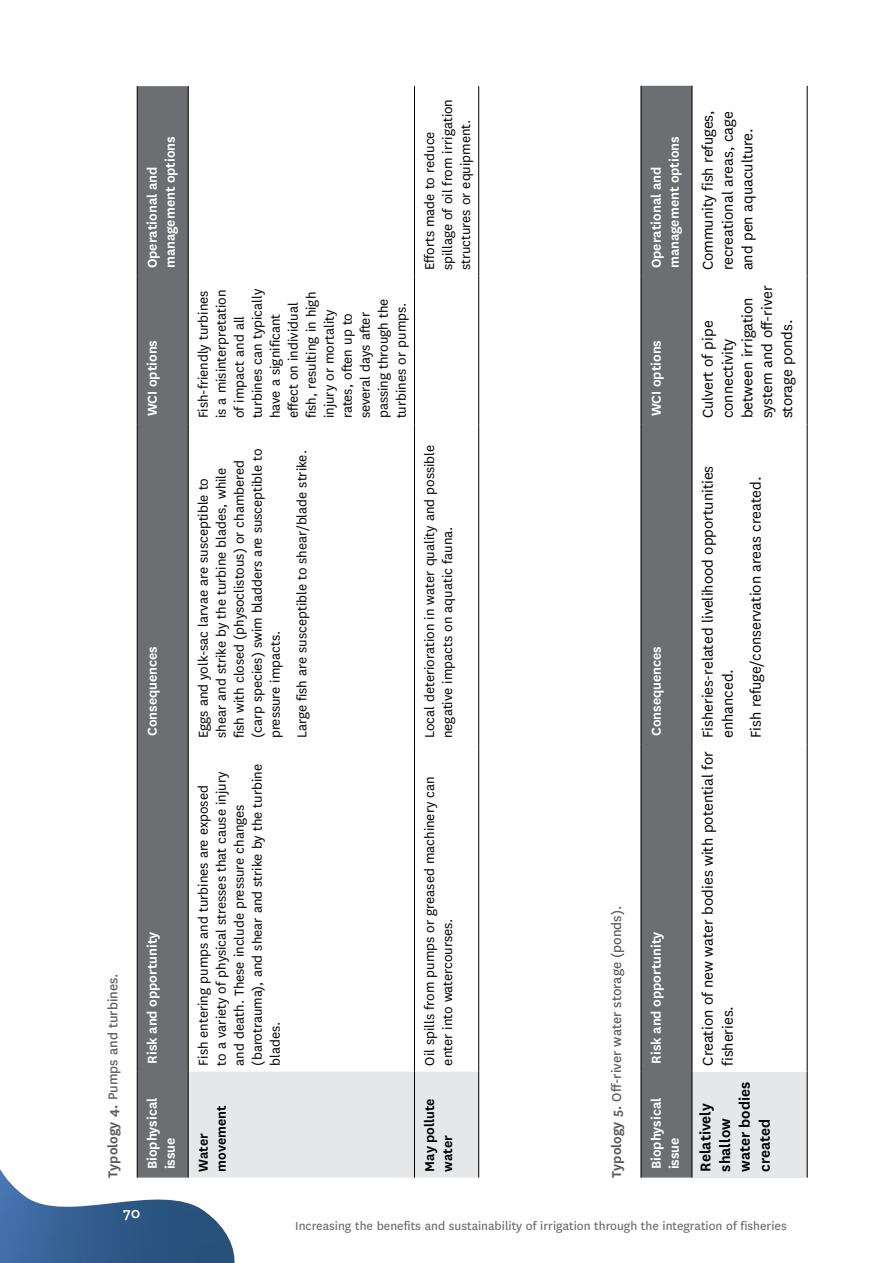
<style>
.page{position:relative;width:893px;height:1263px;background:#fff}
.page>*{position:absolute;margin:0;border:0;box-sizing:border-box;transform-origin:0 0}
.t1{font:16.5px/19.8px "National";color:#000}
.t2{font:600 16.5px/19.8px "National";color:#000}
.t3{font:500 16.5px "National";color:#fff}
.t4{font:15px/18px "National";color:#000}
.t5{font:600 15px/18px "National";color:#fff}
.t6{font:15px "National";color:#58595b}
.t7{font:600 15px/18px "National";color:#000}
.t8{font:13.5px "National";color:#6d6e71}
.s1{font-weight:600}
</style>
<div class="page">
<svg style="left:0;top:1049px;width:249px;height:214px"></svg>
<div style="left:138px;top:86px;width:50px;height:1091px;background:#6d6e71"></div>
<div style="left:189px;top:1071px;width:289px;height:106px;background:#e6e7e8"></div>
<hr style="left:188px;top:1071px;width:1px;height:106px;background:#000">
<hr style="left:188px;top:744px;width:1px;height:327px;background:#000">
<hr style="left:188px;top:424px;width:1px;height:320px;background:#000">
<hr style="left:188px;top:276px;width:1px;height:148px;background:#000">
<hr style="left:188px;top:86px;width:1px;height:190px;background:#000">
<hr style="left:414px;top:1071px;width:1px;height:106px;background:#000">
<hr style="left:414px;top:744px;width:1px;height:327px;background:#000">
<hr style="left:414px;top:424px;width:1px;height:320px;background:#000">
<hr style="left:414px;top:276px;width:1px;height:148px;background:#000">
<hr style="left:414px;top:86px;width:1px;height:190px;background:#000">
<hr style="left:137px;top:1071px;width:1px;height:106px;background:#000">
<hr style="left:137px;top:744px;width:1px;height:327px;background:#000">
<hr style="left:137px;top:424px;width:1px;height:320px;background:#000">
<hr style="left:137px;top:276px;width:1px;height:148px;background:#000">
<hr style="left:137px;top:86px;width:1px;height:190px;background:#000">
<hr style="left:478px;top:1071px;width:1px;height:106px;background:#000">
<hr style="left:478px;top:744px;width:1px;height:327px;background:#000">
<hr style="left:478px;top:424px;width:1px;height:320px;background:#000">
<hr style="left:478px;top:276px;width:1px;height:148px;background:#000">
<hr style="left:478px;top:86px;width:1px;height:190px;background:#000">
<div style="left:642px;top:86px;width:50px;height:1091px;background:#6d6e71"></div>
<div style="left:692px;top:1071px;width:115px;height:106px;background:#e6e7e8"></div>
<hr style="left:641px;top:1071px;width:1px;height:106px;background:#000">
<hr style="left:641px;top:744px;width:1px;height:327px;background:#000">
<hr style="left:641px;top:424px;width:1px;height:320px;background:#000">
<hr style="left:641px;top:276px;width:1px;height:148px;background:#000">
<hr style="left:641px;top:86px;width:1px;height:190px;background:#000">
<hr style="left:692px;top:1071px;width:1px;height:106px;background:#000">
<hr style="left:692px;top:744px;width:1px;height:327px;background:#000">
<hr style="left:692px;top:424px;width:1px;height:320px;background:#000">
<hr style="left:692px;top:276px;width:1px;height:148px;background:#000">
<hr style="left:692px;top:86px;width:1px;height:190px;background:#000">
<hr style="left:807px;top:1071px;width:1px;height:106px;background:#000">
<hr style="left:807px;top:744px;width:1px;height:327px;background:#000">
<hr style="left:807px;top:424px;width:1px;height:320px;background:#000">
<hr style="left:807px;top:276px;width:1px;height:148px;background:#000">
<hr style="left:807px;top:86px;width:1px;height:190px;background:#000">
<p class="t5" style="left:142px;top:268px;width:134px;rotate:-90deg">Operational and management options</p>
<p class="t5" style="left:142px;top:416px;width:78px;rotate:-90deg">WCI options</p>
<p class="t5" style="left:142px;top:736px;width:92px;rotate:-90deg">Consequences</p>
<p class="t6" style="left:103px;top:1177px;width:206px;rotate:-90deg"><span class="s1">Typology 4.</span> Pumps and turbines.</p>
<p class="t5" style="left:142px;top:1063px;width:133px;rotate:-90deg">Risk and opportunity</p>
<p class="t5" style="left:142px;top:1169px;width:73px;rotate:-90deg">Biophysical issue</p>
<p class="t3" style="left:123px;top:1202px;width:19px">70</p>
<p class="t4" style="left:194px;top:418px;width:131px;rotate:-90deg">Fish-friendly turbines is a misinterpretation of impact and all turbines can typically have a significant effect on individual fish, resulting in high injury or mortality rates, often up to several days after passing through the turbines or pumps.</p>
<p class="t4" style="left:194px;top:738px;width:291px;rotate:-90deg">Eggs and yolk-sac larvae are susceptible to shear and strike by the turbine blades, while fish with closed (physoclistous) or chambered (carp species) swim bladders are susceptible to pressure impacts.</p>
<p class="t4" style="left:292px;top:738px;width:289px;rotate:-90deg">Large fish are susceptible to shear/blade strike.</p>
<p class="t4" style="left:194px;top:1065px;width:303px;rotate:-90deg">Fish entering pumps and turbines are exposed<br>to a variety of physical stresses that cause injury and death. These include pressure changes (barotrauma), and shear and strike by the turbine blades.</p>
<p class="t7" style="left:193px;top:1171px;width:68px;rotate:-90deg">Water movement</p>
<p class="t4" style="left:420px;top:270px;width:173px;rotate:-90deg">Efforts made to reduce spillage of oil from irrigation structures or equipment.</p>
<p class="t4" style="left:420px;top:738px;width:295px;rotate:-90deg">Local deterioration in water quality and possible negative impacts on aquatic fauna.</p>
<p class="t4" style="left:420px;top:1065px;width:291px;rotate:-90deg">Oil spills from pumps or greased machinery can enter into watercourses.</p>
<p class="t7" style="left:420px;top:1171px;width:75px;rotate:-90deg">May pollute water</p>
<p class="t6" style="left:607px;top:1177px;width:273px;rotate:-90deg"><span class="s1">Typology 5.</span> Off-river water storage (ponds).</p>
<p class="t5" style="left:646px;top:268px;width:134px;rotate:-90deg">Operational and management options</p>
<p class="t5" style="left:646px;top:416px;width:78px;rotate:-90deg">WCI options</p>
<p class="t1" style="left:697px;top:270px;width:162px;text-align:justify;rotate:-90deg">Community fish refuges, recreational areas, cage and pen aquaculture.</p>
<p class="t1" style="left:697px;top:418px;width:134px;rotate:-90deg">Culvert of pipe connectivity between irrigation system and off-river storage ponds.</p>
<p class="t5" style="left:646px;top:736px;width:92px;rotate:-90deg">Consequences</p>
<p class="t5" style="left:646px;top:1063px;width:133px;rotate:-90deg">Risk and opportunity</p>
<p class="t5" style="left:646px;top:1169px;width:73px;rotate:-90deg">Biophysical issue</p>
<p class="t1" style="left:697px;top:738px;width:274px;rotate:-90deg">Fisheries-related livelihood opportunities enhanced.</p>
<p class="t1" style="left:745px;top:738px;width:263px;rotate:-90deg">Fish refuge/conservation areas created.</p>
<p class="t1" style="left:697px;top:1065px;width:316px;rotate:-90deg">Creation of new water bodies with potential for fisheries.</p>
<p class="t2" style="left:694px;top:1171px;width:91px;rotate:-90deg">Relatively shallow water bodies created</p>
<p class="t8" style="left:295px;top:1217px;width:493px">Increasing the benefits and sustainability of irrigation through the integration of fisheries</p>
</div>
